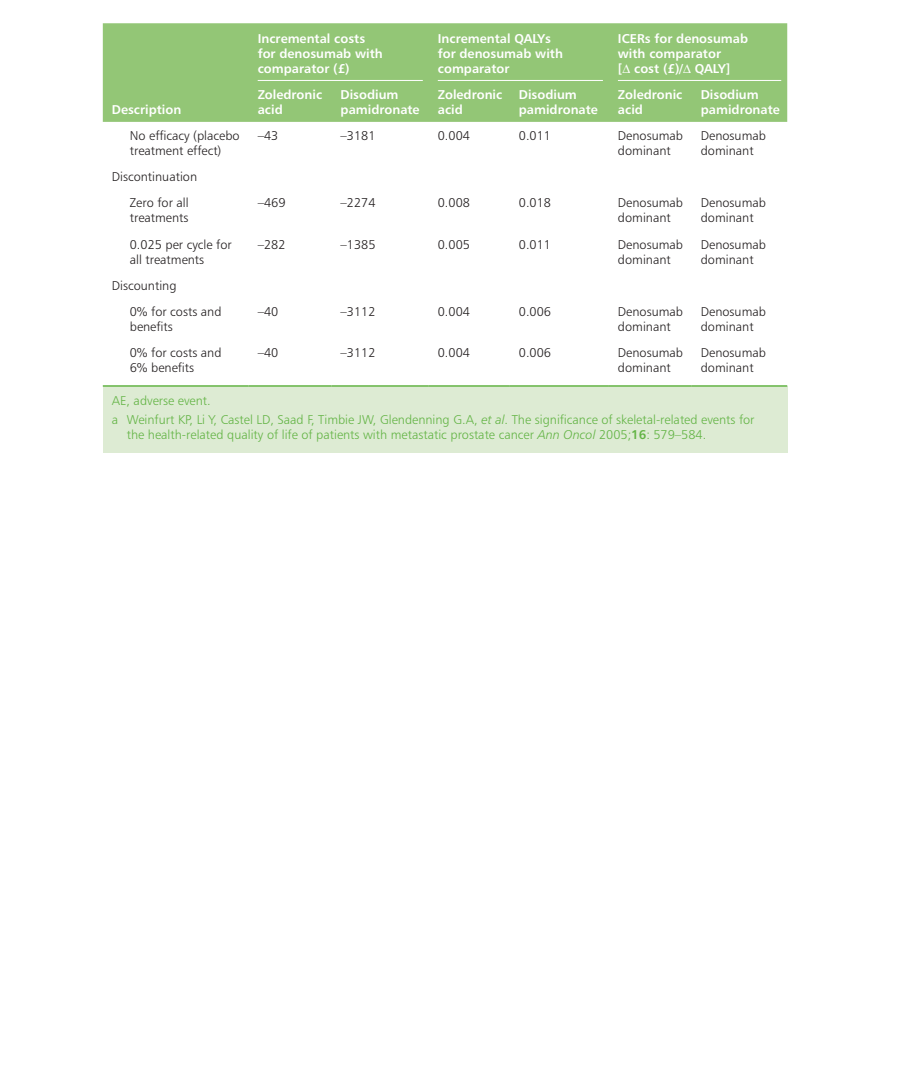
<style>
.page{position:relative;width:919px;height:1079px;background:#fff}
.page>*{position:absolute;margin:0;border:0;box-sizing:border-box;transform-origin:0 0}
._7_2_Table_text__Tab{font:12.75px/15px "Humanist 777 BT Light B";color:#231f20}
._7_5_Table__notes{font:12.75px/15px "Humanist 777 BT Light B";color:#63b445}
._7_05_Table_head_gro{font:12.75px/15px "Humanist 777 BT Bold B";color:#fff}
._7_10_Table_head__Ta{font:12.75px/15px "Humanist 777 BT Bold B";color:#fff}
.s1{font-family:"Humanist 777 BT Light Italic B"}
.s2{font-family:"Humanist 777 BT Bold B"}
</style>
<div class="page">
<div style="left:103px;top:23px;width:684px;height:99px;background:#93c676"></div>
<div style="left:103px;top:386px;width:684px;height:66px;background:#ddebd3"></div>
<hr style="left:249px;top:385px;width:82px;height:1px;background:#63b445">
<hr style="left:331px;top:385px;width:98px;height:1px;background:#63b445">
<hr style="left:429px;top:385px;width:81px;height:1px;background:#63b445">
<hr style="left:510px;top:385px;width:99px;height:1px;background:#63b445">
<hr style="left:609px;top:385px;width:82px;height:1px;background:#63b445">
<hr style="left:691px;top:385px;width:96px;height:1px;background:#63b445">
<hr style="left:103px;top:385px;width:146px;height:1px;background:#63b445">
<hr style="left:258px;top:80px;width:165px;height:1px;background:#fff">
<hr style="left:438px;top:80px;width:165px;height:1px;background:#fff">
<hr style="left:618px;top:80px;width:163px;height:1px;background:#fff">
<p class="_7_10_Table_head__Ta" style="left:112px;top:102px;width:71px">Description</p>
<p class="_7_05_Table_head_gro" style="left:258px;top:30px;width:127px">Incremental costs for denosumab with comparator (£)</p>
<p class="_7_05_Table_head_gro" style="left:438px;top:30px;width:127px">Incremental QALYs for denosumab with comparator</p>
<p class="_7_05_Table_head_gro" style="left:618px;top:30px;width:132px">ICERs for denosumab with comparator<br>[∆ cost (£)/∆ QALY]</p>
<p class="_7_10_Table_head__Ta" style="left:258px;top:87px;width:66px">Zoledronic acid</p>
<p class="_7_10_Table_head__Ta" style="left:340px;top:87px;width:81px">Disodium pamidronate</p>
<p class="_7_10_Table_head__Ta" style="left:438px;top:87px;width:66px">Zoledronic acid</p>
<p class="_7_10_Table_head__Ta" style="left:519px;top:87px;width:81px">Disodium pamidronate</p>
<p class="_7_10_Table_head__Ta" style="left:618px;top:87px;width:66px">Zoledronic acid</p>
<p class="_7_10_Table_head__Ta" style="left:700px;top:87px;width:81px">Disodium pamidronate</p>
<p class="_7_2_Table_text__Tab" style="left:130px;top:128px;width:111px">No efficacy (placebo treatment effect)</p>
<p class="_7_2_Table_text__Tab" style="left:258px;top:128px;width:22px">–43</p>
<p class="_7_2_Table_text__Tab" style="left:340px;top:128px;width:36px">–3181</p>
<p class="_7_2_Table_text__Tab" style="left:438px;top:128px;width:34px">0.004</p>
<p class="_7_2_Table_text__Tab" style="left:519px;top:128px;width:34px">0.011</p>
<p class="_7_2_Table_text__Tab" style="left:618px;top:128px;width:67px">Denosumab dominant</p>
<p class="_7_2_Table_text__Tab" style="left:700px;top:128px;width:67px">Denosumab dominant</p>
<p class="_7_2_Table_text__Tab" style="left:112px;top:169px;width:87px">Discontinuation</p>
<p class="_7_2_Table_text__Tab" style="left:130px;top:195px;width:60px">Zero for all treatments</p>
<p class="_7_2_Table_text__Tab" style="left:258px;top:195px;width:29px">–469</p>
<p class="_7_2_Table_text__Tab" style="left:340px;top:195px;width:36px">–2274</p>
<p class="_7_2_Table_text__Tab" style="left:438px;top:195px;width:34px">0.008</p>
<p class="_7_2_Table_text__Tab" style="left:519px;top:195px;width:34px">0.018</p>
<p class="_7_2_Table_text__Tab" style="left:618px;top:195px;width:67px">Denosumab dominant</p>
<p class="_7_2_Table_text__Tab" style="left:700px;top:195px;width:67px">Denosumab dominant</p>
<p class="_7_2_Table_text__Tab" style="left:130px;top:236px;width:103px">0.025 per cycle for all treatments</p>
<p class="_7_2_Table_text__Tab" style="left:258px;top:236px;width:29px">–282</p>
<p class="_7_2_Table_text__Tab" style="left:340px;top:236px;width:36px">–1385</p>
<p class="_7_2_Table_text__Tab" style="left:438px;top:236px;width:34px">0.005</p>
<p class="_7_2_Table_text__Tab" style="left:519px;top:236px;width:34px">0.011</p>
<p class="_7_2_Table_text__Tab" style="left:618px;top:236px;width:67px">Denosumab dominant</p>
<p class="_7_2_Table_text__Tab" style="left:700px;top:236px;width:67px">Denosumab dominant</p>
<p class="_7_2_Table_text__Tab" style="left:112px;top:278px;width:66px">Discounting</p>
<p class="_7_2_Table_text__Tab" style="left:130px;top:304px;width:93px">0% for costs and benefits</p>
<p class="_7_2_Table_text__Tab" style="left:258px;top:304px;width:22px">–40</p>
<p class="_7_2_Table_text__Tab" style="left:340px;top:304px;width:36px">–3112</p>
<p class="_7_2_Table_text__Tab" style="left:438px;top:304px;width:34px">0.004</p>
<p class="_7_2_Table_text__Tab" style="left:519px;top:304px;width:34px">0.006</p>
<p class="_7_2_Table_text__Tab" style="left:618px;top:304px;width:67px">Denosumab dominant</p>
<p class="_7_2_Table_text__Tab" style="left:700px;top:304px;width:67px">Denosumab dominant</p>
<p class="_7_2_Table_text__Tab" style="left:130px;top:345px;width:93px">0% for costs and<br>6% benefits</p>
<p class="_7_2_Table_text__Tab" style="left:258px;top:345px;width:22px">–40</p>
<p class="_7_2_Table_text__Tab" style="left:340px;top:345px;width:36px">–3112</p>
<p class="_7_2_Table_text__Tab" style="left:438px;top:345px;width:34px">0.004</p>
<p class="_7_2_Table_text__Tab" style="left:519px;top:345px;width:34px">0.006</p>
<p class="_7_2_Table_text__Tab" style="left:618px;top:345px;width:67px">Denosumab dominant</p>
<p class="_7_2_Table_text__Tab" style="left:700px;top:345px;width:67px">Denosumab dominant</p>
<p class="_7_5_Table__notes" style="left:112px;top:392px;width:100px">AE, adverse event.</p>
<p class="_7_5_Table__notes" style="left:127px;top:412px;width:629px;text-indent:-15px">a Weinfurt KP, Li Y, Castel LD, Saad F, Timbie JW, Glendenning G.A, <span class="s1">et al</span>. The significance of skeletal-related events for the health-related quality of life of patients with metastatic prostate cancer <span class="s1">Ann Oncol</span> 2005;<span class="s2">16</span>: 579–584.</p>
</div>
